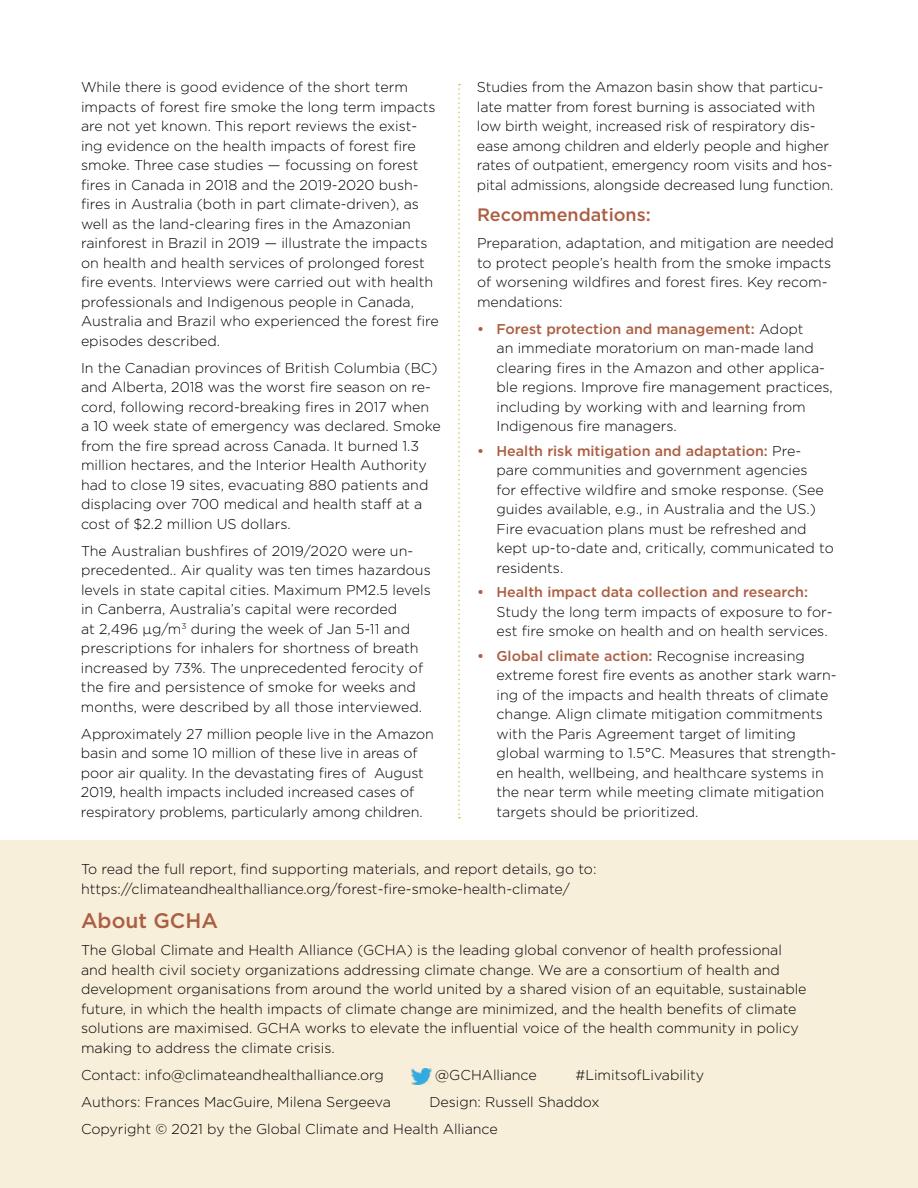
<style>
.page{position:relative;width:918px;height:1188px;background:#fff}
.page>*{position:absolute;margin:0;border:0;box-sizing:border-box;transform-origin:0 0}
.t1{font:500 21px "Gotham";color:#ab5e42}
.t2{font:500 18px "Gotham";color:#ab5e42}
.t3{font:300 14.25px/19.5px "Gotham";color:#000}
.t4{font:500 14.25px "Gotham";color:#ab5e42}
.s1{font-weight:500;color:#ab5e42}
</style>
<div class="page">
<div style="left:0;top:841px;width:918px;height:347px;background:#f7efda"></div>
<img style="left:411px;top:1069px;width:20px;height:16px">
<svg style="left:458px;top:84px;width:2px;height:734px"></svg>
<p class="t3" style="left:81px;top:77px;width:359px">While there is good evidence of the short term impacts of forest fire smoke the long term impacts are not yet known. This report reviews the exist&shy;ing evidence on the health impacts of forest fire smoke. Three case studies — focussing on forest fires in Canada in 2018 and the 2019-2020 bush&shy;fires in Australia (both in part climate-driven), as well as the land-clearing fires in the Amazonian rainforest in Brazil in 2019 — illustrate the impacts on health and health services of prolonged forest fire events. Interviews were carried out with health professionals and Indigenous people in Canada, Australia and Brazil who experienced the forest fire episodes described.</p>
<p class="t3" style="left:81px;top:358px;width:361px">In the Canadian provinces of British Columbia (BC) and Alberta, 2018 was the worst fire season on re&shy;cord, following record-breaking fires in 2017 when a 10 week state of emergency was declared. Smoke from the fire spread across Canada. It burned 1.3 million hectares, and the Interior Health Authority had to close 19 sites, evacuating 880 patients and displacing over 700 medical and health staff at a cost of $2.2 million US dollars.</p>
<p class="t3" style="left:81px;top:541px;width:351px">The Australian bushfires of 2019/2020 were un&shy;precedented.. Air quality was ten times hazardous levels in state capital cities. Maximum PM2.5 levels in Canberra, Australia’s capital were recorded<br>at 2,496 μg/m<sup>3</sup> during the week of Jan 5-11 and prescriptions for inhalers for shortness of breath increased by 73%. The unprecedented ferocity of the fire and persistence of smoke for weeks and months, were described by all those interviewed.</p>
<p class="t3" style="left:81px;top:724px;width:355px">Approximately 27 million people live in the Amazon basin and some 10 million of these live in areas of poor air quality. In the devastating fires of August 2019, health impacts included increased cases of respiratory problems, particularly among children.</p>
<p class="t3" style="left:477px;top:77px;width:358px">Studies from the Amazon basin show that particu&shy;late matter from forest burning is associated with low birth weight, increased risk of respiratory dis&shy;ease among children and elderly people and higher rates of outpatient, emergency room visits and hos&shy;pital admissions, alongside decreased lung function.</p>
<p class="t2" style="left:477px;top:203px;width:175px">Recommendations:</p>
<p class="t3" style="left:477px;top:233px;width:358px">Preparation, adaptation, and mitigation are needed to protect people’s health from the smoke impacts of worsening wildfires and forest fires. Key recom&shy;mendations:</p>
<p class="t3" style="left:496px;top:319px;width:338px;text-indent:-19px"><span class="s1">• Forest protection and management:</span> Adopt<br>an immediate moratorium on man-made land clearing fires in the Amazon and other applica&shy;ble regions. Improve fire management practices, including by working with and learning from Indigenous fire managers.</p>
<p class="t3" style="left:496px;top:441px;width:339px;text-indent:-19px"><span class="s1">• Health risk mitigation and adaptation:</span> Pre&shy;pare communities and government agencies<br>for effective wildfire and smoke response. (See guides available, e.g., in Australia and the US.)<br>Fire evacuation plans must be refreshed and kept up-to-date and, critically, communicated to residents.</p>
<p class="t4" style="left:477px;top:583px;width:333px">• Health impact data collection and research:</p>
<p class="t3" style="left:496px;top:602px;width:338px">Study the long term impacts of exposure to for&shy;est fire smoke on health and on health services.</p>
<p class="t3" style="left:496px;top:645px;width:342px;text-indent:-19px"><span class="s1">• Global climate action:</span> Recognise increasing extreme forest fire events as another stark warn&shy;ing of the impacts and health threats of climate change. Align climate mitigation commitments with the Paris Agreement target of limiting global warming to 1.5°C. Measures that strength&shy;en health, wellbeing, and healthcare systems in the near term while meeting climate mitigation targets should be prioritized.</p>
<p class="t3" style="left:81px;top:859px;width:517px">To read the full report, find supporting materials, and report details, go to: https://climateandhealthalliance.org/forest-fire-smoke-health-climate/</p>
<h1 class="t1" style="left:81px;top:907px;width:138px">About GCHA</h1>
<p class="t3" style="left:81px;top:940px;width:727px">The Global Climate and Health Alliance (GCHA) is the leading global convenor of health professional and health civil society organizations addressing climate change. We are a consortium of health and development organisations from around the world united by a shared vision of an equitable, sustainable future, in which the health impacts of climate change are minimized, and the health benefits of climate solutions are maximised. GCHA works to elevate the influential voice of the health community in policy making to address the climate crisis.</p>
<p class="t3" style="left:81px;top:1064px;width:304px">Contact: info@climateandhealthalliance.org</p>
<p class="t3" style="left:435px;top:1064px;width:103px">@GCHAlliance</p>
<p class="t3" style="left:575px;top:1064px;width:130px">#LimitsofLivability</p>
<p class="t3" style="left:81px;top:1091px;width:311px">Authors: Frances MacGuire, Milena Sergeeva</p>
<p class="t3" style="left:81px;top:1088px;width:520px;line-height:27px;text-indent:348px">Design: Russell Shaddox<br>Copyright © 2021 by the Global Climate and Health Alliance</p>
</div>
